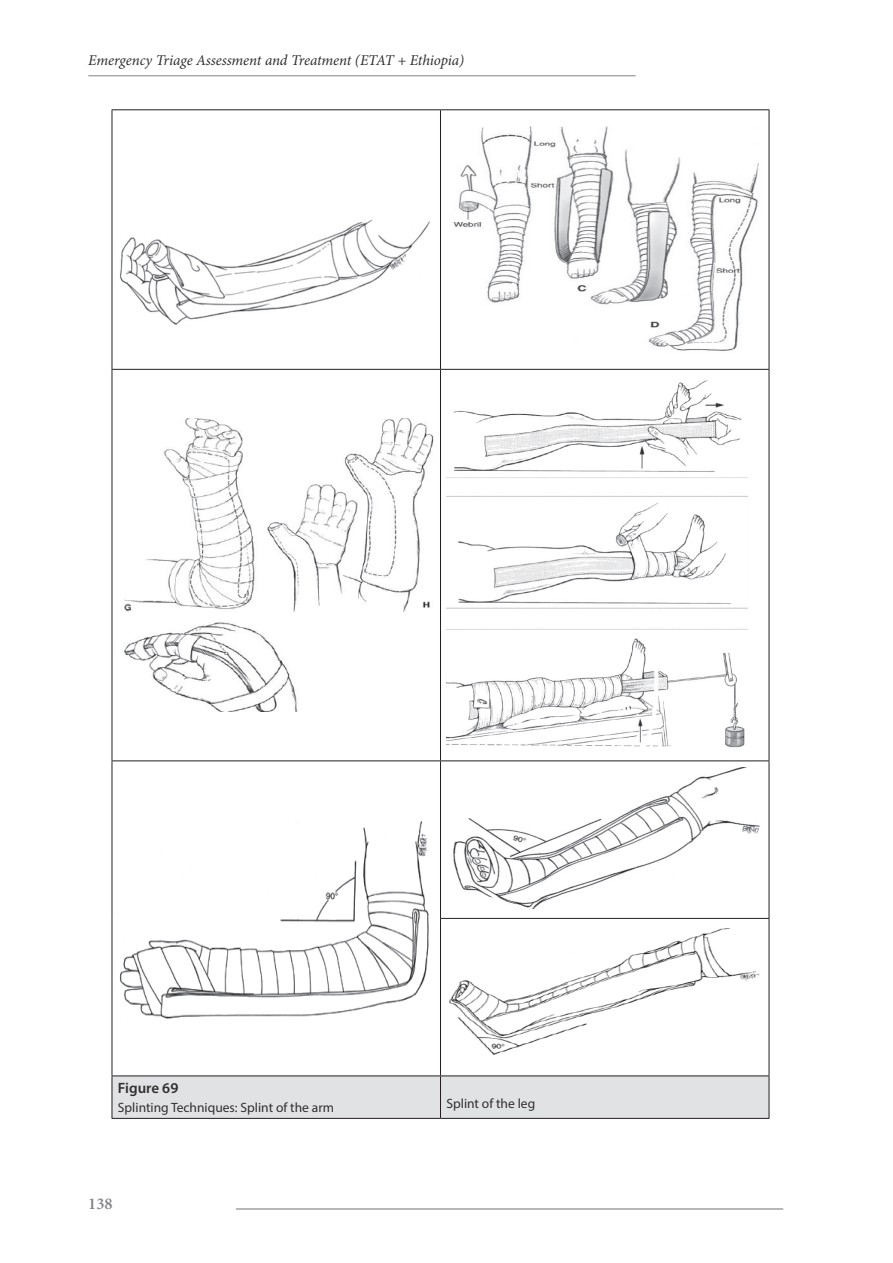
<style>
.page{position:relative;width:893px;height:1263px;background:#fff}
.page>*{position:absolute;margin:0;border:0;box-sizing:border-box;transform-origin:0 0}
.t1{font:600 16.5px "Minion Pro";color:#808285}
.t2{font:italic 15px "Minion Pro";letter-spacing:-.01em;color:#312f30}
.t3{font:600 15px "Myriad Pro";color:#312f30}
.t4{font:13.5px "Myriad Pro";color:#312f30}
</style>
<div class="page">
<hr style="left:236px;top:1208px;width:547px;height:1px;background:#808285">
<hr style="left:88px;top:75px;width:548px;height:1px;background:#808285">
<div style="left:113px;top:1076px;width:656px;height:42px;background:#e1e2e4"></div>
<hr style="left:112px;top:109px;width:328px;height:1px;background:#231f20">
<hr style="left:112px;top:110px;width:1px;height:259px;background:#231f20">
<hr style="left:440px;top:109px;width:329px;height:1px;background:#231f20">
<hr style="left:440px;top:110px;width:1px;height:259px;background:#231f20">
<hr style="left:769px;top:110px;width:1px;height:259px;background:#231f20">
<hr style="left:112px;top:369px;width:328px;height:1px;background:#231f20">
<hr style="left:112px;top:370px;width:1px;height:390px;background:#231f20">
<hr style="left:440px;top:369px;width:329px;height:1px;background:#231f20">
<hr style="left:440px;top:370px;width:1px;height:390px;background:#231f20">
<hr style="left:769px;top:370px;width:1px;height:390px;background:#231f20">
<hr style="left:112px;top:760px;width:328px;height:1px;background:#231f20">
<hr style="left:112px;top:761px;width:1px;height:157px;background:#231f20">
<hr style="left:440px;top:760px;width:329px;height:1px;background:#231f20">
<hr style="left:440px;top:761px;width:1px;height:157px;background:#231f20">
<hr style="left:769px;top:761px;width:1px;height:157px;background:#231f20">
<hr style="left:112px;top:918px;width:1px;height:157px;background:#231f20">
<hr style="left:440px;top:918px;width:329px;height:1px;background:#231f20">
<hr style="left:440px;top:919px;width:1px;height:156px;background:#231f20">
<hr style="left:769px;top:919px;width:1px;height:156px;background:#231f20">
<hr style="left:112px;top:1075px;width:328px;height:1px;background:#231f20">
<hr style="left:112px;top:1076px;width:1px;height:42px;background:#231f20">
<hr style="left:440px;top:1075px;width:329px;height:1px;background:#231f20">
<hr style="left:769px;top:1076px;width:1px;height:42px;background:#231f20">
<hr style="left:112px;top:1118px;width:328px;height:1px;background:#231f20">
<hr style="left:440px;top:1118px;width:329px;height:1px;background:#231f20">
<hr style="left:440px;top:1076px;width:1px;height:42px;background:#231f20">
<img style="left:120px;top:220px;width:310px;height:105px">
<img style="left:453px;top:126px;width:306px;height:225px">
<img style="left:124px;top:419px;width:310px;height:292px">
<img style="left:446px;top:380px;width:301px;height:368px">
<img style="left:120px;top:820px;width:309px;height:199px">
<img style="left:453px;top:767px;width:307px;height:143px">
<img style="left:449px;top:928px;width:311px;height:127px">
<p class="t2" style="left:88px;top:50px;width:377px">Emergency Triage Assessment and Treatment (ETAT + Ethiopia)</p>
<p class="t3" style="left:118px;top:1078px;width:62px">Figure 69</p>
<p class="t4" style="left:118px;top:1099px;width:218px">Splinting Techniques: Splint of the arm</p>
<p class="t4" style="left:446px;top:1095px;width:90px">Splint of the leg</p>
<p class="t1" style="left:88px;top:1192px;width:26px">138</p>
</div>
